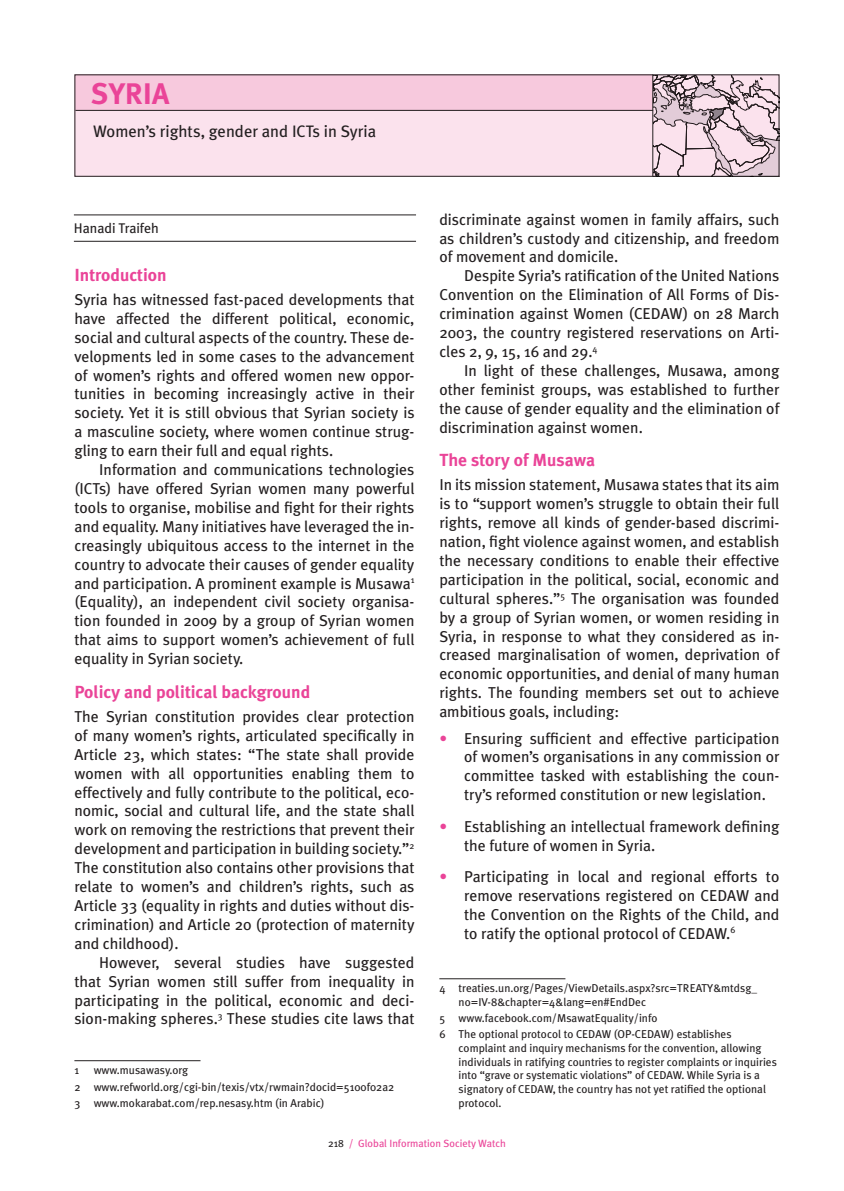
<style>
.page{position:relative;width:844px;height:1191px;background:#fff}
.page>*{position:absolute;margin:0;border:0;box-sizing:border-box;transform-origin:0 0}
.t1{font:700 29.75px "Meta Plus";color:#ea4498}
.t2{font:700 17.5px "Meta Plus";color:#ea4498}
.t3{font:16.62px "Meta Plus";color:#231f20}
.t4{font:15.75px/18.9px "Meta Plus";color:#231f20;text-align:justify}
.t5{font:14px "Meta Plus";color:#231f20}
.t6{font:11.38px/13.7px "Meta Plus";color:#231f20}
.t7{font:10.5px "Meta Plus";color:#ea4498}
.s1{color:#ea4498}
.s2{color:#231f20}
</style>
<div class="page">
<div style="left:74px;top:74px;width:705px;height:103px;background:#fbe2ed"></div>
<div style="left:75px;top:74px;width:578px;height:37px;background:#f7c9dd"></div>
<hr style="left:75px;top:110px;width:578px;height:1px;background:#231f20">
<hr style="left:652px;top:74px;width:1px;height:103px;background:#231f20">
<div style="left:74px;top:74px;width:705px;height:103px;border:1px solid #231f20"></div>
<hr style="left:74px;top:1060px;width:126px;height:1px;background:#231f20">
<hr style="left:439px;top:978px;width:126px;height:1px;background:#231f20">
<hr style="left:74px;top:215px;width:342px;height:1px;background:#231f20">
<hr style="left:74px;top:241px;width:342px;height:1px;background:#231f20">
<svg style="left:653px;top:75px;width:126px;height:102px"></svg>
<h1 class="t1" style="left:91px;top:76px;width:17px">syria</h1>
<p class="t3" style="left:93px;top:121px;width:284px">Women’s rights, gender and ICTs in Syria</p>
<p class="t5" style="left:74px;top:220px;width:86px">Hanadi Traifeh</p>
<p class="t2" style="left:74px;top:265px;width:94px">Introduction</p>
<p class="t4" style="left:74px;top:290px;width:341px">Syria has witnessed fast-paced developments that have affected the different political, economic, social and cultural aspects of the country. These de&shy;velopments led in some cases to the advancement of women’s rights and offered women new oppor&shy;tunities in becoming increasingly active in their society. Yet it is still obvious that Syrian society is a masculine society, where women continue strug&shy;gling to earn their full and equal rights.</p>
<p class="t4" style="left:74px;top:460px;width:341px;text-indent:25px">Information and communications technologies (ICTs) have offered Syrian women many powerful tools to organise, mobilise and fight for their rights and equality. Many initiatives have leveraged the in&shy;creasingly ubiquitous access to the internet in the country to advocate their causes of gender equality and participation. A prominent example is Musawa<sup>1 </sup>(Equality), an independent civil society organisa&shy;tion founded in 2009 by a group of Syrian women that aims to support women’s achievement of full equality in Syrian society.</p>
<p class="t2" style="left:74px;top:682px;width:237px">Policy and political background</p>
<p class="t4" style="left:74px;top:707px;width:341px">The Syrian constitution provides clear protection of many women’s rights, articulated specifically in Article 23, which states: “The state shall provide women with all opportunities enabling them to effectively and fully contribute to the political, eco&shy;nomic, social and cultural life, and the state shall work on removing the restrictions that prevent their development and participation in building society.”<sup>2<br></sup>The constitution also contains other provisions that relate to women’s and children’s rights, such as Article 33 (equality in rights and duties without dis&shy;crimination) and Article 20 (protection of maternity and childhood).</p>
<p class="t4" style="left:74px;top:952px;width:341px;text-indent:25px">However, several studies have suggested that Syrian women still suffer from inequality in participating in the political, economic and deci&shy;sion-making spheres.<sup>3</sup> These studies cite laws that</p>
<p class="t6" style="left:74px;top:1062px;width:321px;line-height:16.1px;text-indent:19px">www.musawasy.org<br>2 www.refworld.org/cgi-bin/texis/vtx/rwmain?docid=5100f02a2<br>3 www.mokarabat.com/rep.nesasy.htm (in Arabic)</p>
<p class="t6" style="left:74px;top:1063px;width:6px">1</p>
<p class="t4" style="left:439px;top:209px;width:341px">discriminate against women in family affairs, such as children’s custody and citizenship, and freedom of movement and domicile.</p>
<p class="t4" style="left:439px;top:266px;width:341px;text-indent:25px">Despite Syria’s ratification of the United Nations Convention on the Elimination of All Forms of Dis&shy;crimination against Women (CEDAW) on 28 March 2003, the country registered reservations on Arti&shy;cles 2, 9, 15, 16 and 29.<sup>4</sup></p>
<p class="t4" style="left:439px;top:361px;width:341px;text-indent:25px">In light of these challenges, Musawa, among other feminist groups, was established to further the cause of gender equality and the elimination of discrimination against women.</p>
<p class="t2" style="left:439px;top:450px;width:157px">The story of Musawa</p>
<p class="t4" style="left:439px;top:475px;width:341px">In its mission statement, Musawa states that its aim is to “support women’s struggle to obtain their full rights, remove all kinds of gender-based discrimi&shy;nation, fight violence against women, and establish the necessary conditions to enable their effective participation in the political, social, economic and cultural spheres.”<sup>5</sup> The organisation was founded by a group of Syrian women, or women residing in Syria, in response to what they considered as in&shy;creased marginalisation of women, deprivation of economic opportunities, and denial of many human rights. The founding members set out to achieve ambitious goals, including:</p>
<p class="t4" style="left:464px;top:728px;width:317px;text-indent:-25px"><span class="s1">•</span> Ensuring sufficient and effective participation of women’s organisations in any commission or committee tasked with establishing the coun&shy;try’s reformed constitution or new legislation.</p>
<p class="t4" style="left:464px;top:816px;width:316px;text-indent:-25px"><span class="s1">•</span> Establishing an intellectual framework defining the future of women in Syria.</p>
<p class="t4" style="left:464px;top:866px;width:317px;text-indent:-25px"><span class="s1">•</span> Participating in local and regional efforts to remove reservations registered on CEDAW and the Convention on the Rights of the Child, and to ratify the optional protocol of CEDAW.<sup>6</sup></p>
<p class="t6" style="left:458px;top:981px;width:300px;text-indent:-19px">4 treaties.un.org/Pages/ViewDetails.aspx?src=TREATY&amp;mtdsg_ no=IV-8&amp;chapter=4&amp;lang=en#EndDec</p>
<p class="t6" style="left:439px;top:1010px;width:294px;line-height:16.1px">5 www.facebook.com/MsawatEquality/info<br>6 The optional protocol to CEDAW (OP-CEDAW) establishes</p>
<p class="t6" style="left:458px;top:1041px;width:320px">complaint and inquiry mechanisms for the convention, allowing individuals in ratifying countries to register complaints or inquiries into “grave or systematic violations” of CEDAW. While Syria is a signatory of CEDAW, the country has not yet ratified the optional protocol.</p>
<p class="t7" style="left:328px;top:1137px;width:179px"><span class="s2">218</span> / Global Information Society Watch</p>
</div>
